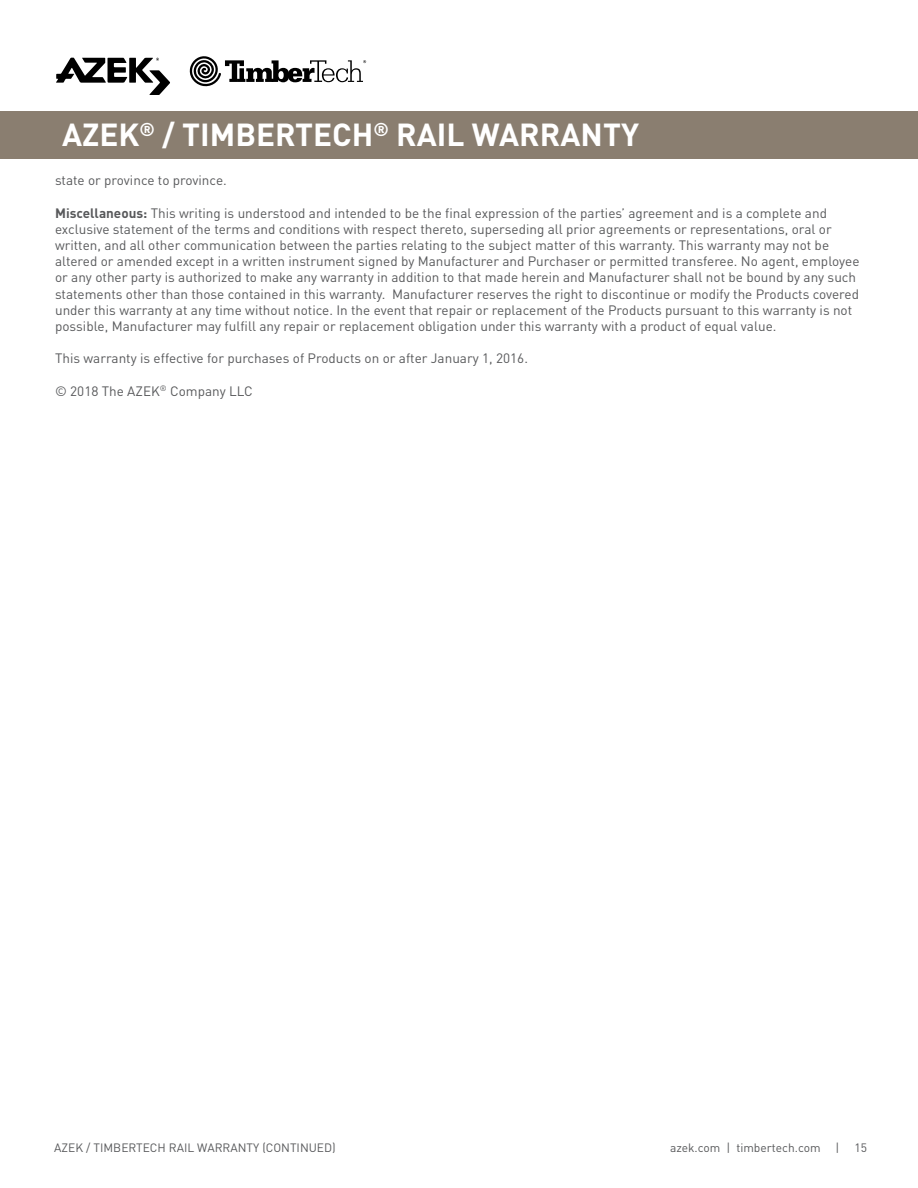
<style>
.page{position:relative;width:918px;height:1188px;background:#fff}
.page>*{position:absolute;margin:0;border:0;box-sizing:border-box;transform-origin:0 0}
.t1{font:700 31.5px "DINOT";color:#fff}
.t2{font:13.5px/16.2px "DINOT";color:#58595b}
.t3{font:12px "DINOT";color:#58595b}
.s1{font-weight:700}
</style>
<div class="page">
<div style="left:0;top:111px;width:918px;height:48px;background:#8a7e70"></div>
<svg style="left:56px;top:57px;width:114px;height:38px"></svg>
<svg style="left:189px;top:56px;width:177px;height:31px"></svg>
<h1 class="t1" style="left:62px;top:110px;width:579px">AZEK<sup>®</sup> / TIMBERTECH<sup>®</sup> RAIL WARRANTY</h1>
<p class="t2" style="left:55px;top:171px;width:173px">state or province to province.</p>
<p class="t2" style="left:55px;top:204px;width:806px"><span class="s1">Miscellaneous:</span> This writing is understood and intended to be the final expression of the parties’ agreement and is a complete and exclusive statement of the terms and conditions with respect thereto, superseding all prior agreements or representations, oral or written, and all other communication between the parties relating to the subject matter of this warranty. This warranty may not be altered or amended except in a written instrument signed by Manufacturer and Purchaser or permitted transferee. No agent, employee or any other party is authorized to make any warranty in addition to that made herein and Manufacturer shall not be bound by any such statements other than those contained in this warranty. Manufacturer reserves the right to discontinue or modify the Products covered under this warranty at any time without notice. In the event that repair or replacement of the Products pursuant to this warranty is not possible, Manufacturer may fulfill any repair or replacement obligation under this warranty with a product of equal value.</p>
<p class="t2" style="left:55px;top:350px;width:474px">This warranty is effective for purchases of Products on or after January 1, 2016.</p>
<p class="t2" style="left:55px;top:382px;width:199px">© 2018 The AZEK<sup>®</sup> Company LLC</p>
<p class="t3" style="left:54px;top:1139px;width:283px">AZEK / TIMBERTECH RAIL WARRANTY (CONTINUED)</p>
<p class="t3" style="left:670px;top:1139px;width:198px">azek.com | timbertech.com | 15</p>
</div>
